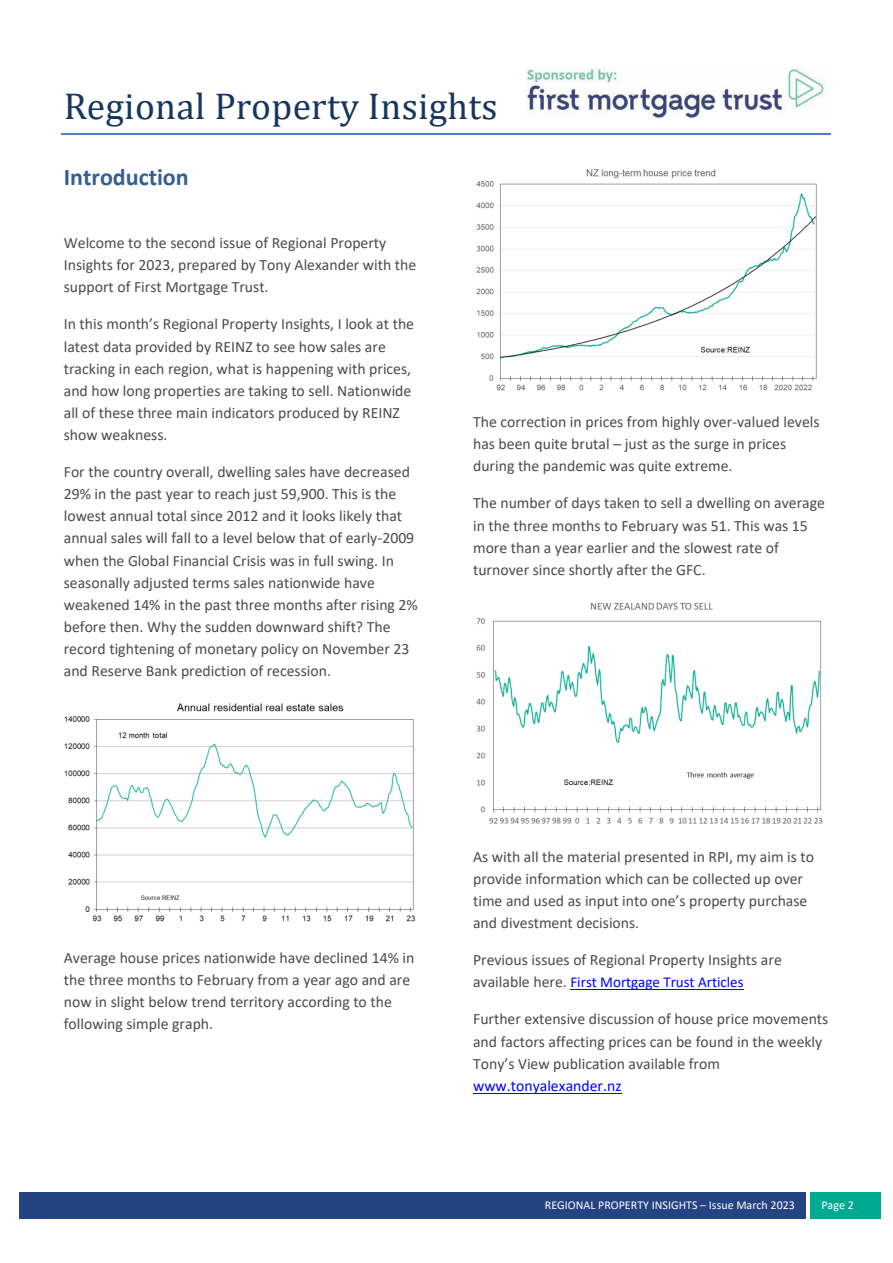
<style>
.page{position:relative;width:893px;height:1263px;background:#fff}
.page>*{position:absolute;margin:0;border:0;box-sizing:border-box;transform-origin:0 0}
.t1{font:37.5px "Cambria";letter-spacing:.01em;color:#17365d}
.t2{font:700 24px "Calibri";color:#365f91}
.t3{font:15.75px/22px "Calibri";color:#4b4b4d}
.t4{font:15px "Calibri";color:#00f}
.t5{font:12px "Calibri";color:#fff}
.s1{font-size:15.75px;color:#4b4b4d}
.s2{color:#00f}
</style>
<div class="page">
<hr style="left:62px;top:134px;width:769px;height:1px;background:#4f81bd">
<img style="left:526px;top:67px;width:299px;height:51px">
<div style="left:19px;top:1192px;width:787px;height:27px;background:#244383"></div>
<div style="left:811px;top:1192px;width:70px;height:27px;background:#00aa91"></div>
<hr style="left:570px;top:989px;width:174px;height:1px;background:#00f">
<hr style="left:473px;top:1093px;width:149px;height:1px;background:#00f">
<img style="left:64px;top:703px;width:352px;height:219px">
<img style="left:476px;top:169px;width:341px;height:222px">
<img style="left:476px;top:602px;width:347px;height:222px">
<h1 class="t1" style="left:64px;top:84px;width:435px">Regional Property Insights</h1>
<h1 class="t2" style="left:64px;top:167px;width:126px">Introduction</h1>
<p class="t3" style="left:64px;top:233px;width:354px">Welcome to the second issue of Regional Property<br>Insights for 2023, prepared by Tony Alexander with the support of First Mortgage Trust.</p>
<p class="t3" style="left:64px;top:314px;width:352px">In this month’s Regional Property Insights, I look at the latest data provided by REINZ to see how sales are tracking in each region, what is happening with prices, and how long properties are taking to sell. Nationwide all of these three main indicators produced by REINZ show weakness.</p>
<p class="t3" style="left:64px;top:462px;width:356px">For the country overall, dwelling sales have decreased 29% in the past year to reach just 59,900. This is the lowest annual total since 2012 and it looks likely that annual sales will fall to a level below that of early-2009 when the Global Financial Crisis was in full swing. In seasonally adjusted terms sales nationwide have weakened 14% in the past three months after rising 2% before then. Why the sudden downward shift? The record tightening of monetary policy on November 23 and Reserve Bank prediction of recession.</p>
<p class="t3" style="left:473px;top:412px;width:348px">The correction in prices from highly over-valued levels has been quite brutal – just as the surge in prices during the pandemic was quite extreme.</p>
<p class="t3" style="left:473px;top:493px;width:353px">The number of days taken to sell a dwelling on average in the three months to February was 51. This was 15 more than a year earlier and the slowest rate of turnover since shortly after the GFC.</p>
<p class="t3" style="left:64px;top:948px;width:352px">Average house prices nationwide have declined 14% in the three months to February from a year ago and are now in slight below trend territory according to the following simple graph.</p>
<p class="t3" style="left:473px;top:847px;width:343px">As with all the material presented in RPI, my aim is to provide information which can be collected up over time and used as input into one’s property purchase and divestment decisions.</p>
<p class="t3" style="left:473px;top:950px;width:310px">Previous issues of Regional Property Insights are</p>
<p class="t4" style="left:473px;top:976px;width:272px"><span class="s1">available here.</span> First Mortgage Trust Articles</p>
<p class="t3" style="left:473px;top:1009px;width:357px">Further extensive discussion of house price movements and factors affecting prices can be found in the weekly Tony’s View publication available from <span class="s2">www.tonyalexander.nz</span></p>
<p class="t5" style="left:545px;top:1200px;width:252px">REGIONAL PROPERTY INSIGHTS – Issue March 2023</p>
<p class="t5" style="left:821px;top:1200px;width:34px">Page 2</p>
</div>
